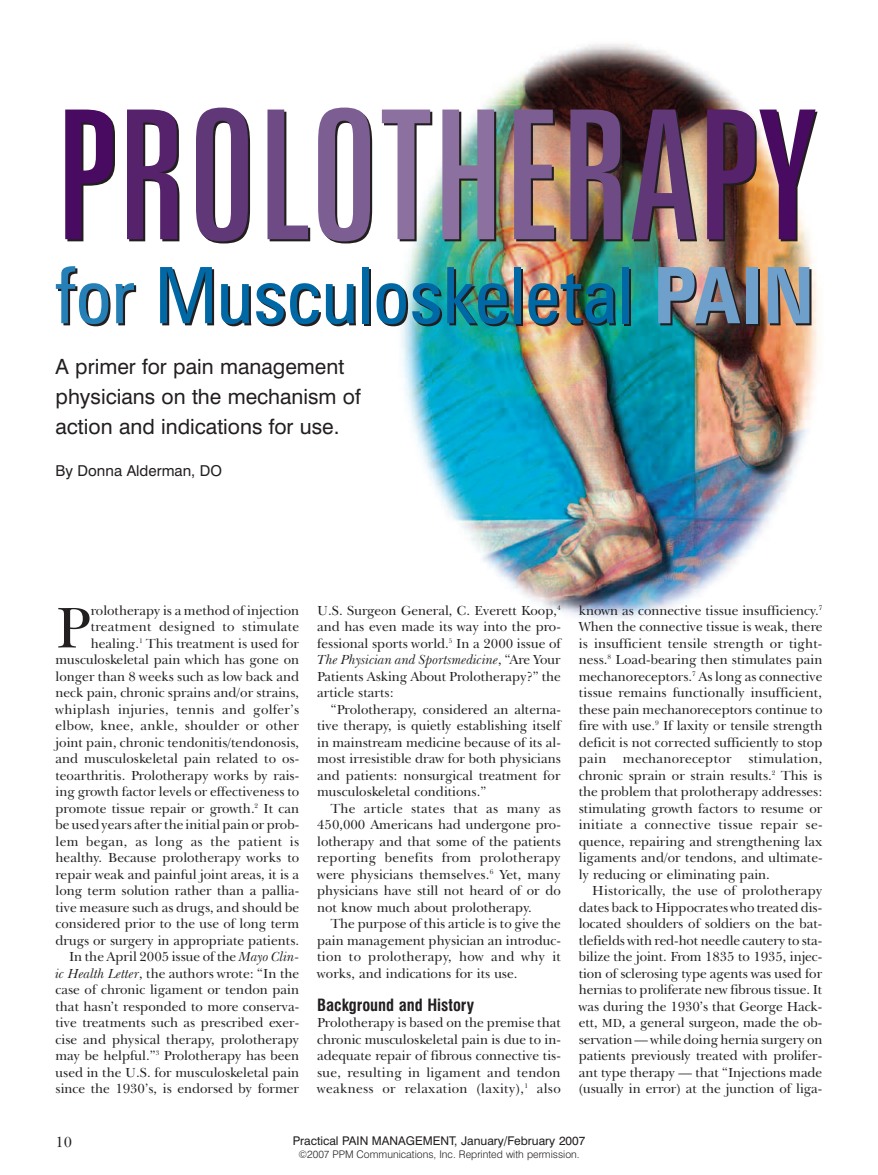
<style>
.page{position:relative;width:878px;height:1175px;background:#fff}
.page>*{position:absolute;margin:0;border:0;box-sizing:border-box;transform-origin:0 0}
.t1{font:extra-condensed 180px "Zurich BT";letter-spacing:.005em;color:#490a62}
.t2{font:condensed 78px "Zurich BT";color:#0068a5}
.t3{font:59.1px "New Baskerville IT Cby BT";color:#231f20}
.t4{font:21px/30px "Swiss 721 BT";color:#231f20}
.t5{font:700 condensed 16.5px "Swiss 721 BT";color:#231f20}
.t6{font:15px "Swiss 721 BT";color:#231f20}
.t7{font:15px "New Baskerville IT Cby BT";color:#231f20}
.t8{font:13.5px/16.5px "New Baskerville IT Cby BT";color:#231f20;text-align:justify}
.t9{font:12px "Swiss 721 BT";color:#231f20}
.t10{font:300 10.5px "Swiss 721 BT";color:#231f20}
.s1{color:#55226b}
.s2{color:#603777}
.s3{color:#6e4b84}
.s4{color:#7c5e92}
.s5{color:#8c71a0}
.s6{color:#2480b7}
.s7{font-weight:700;color:#6fa0cb}
.s8{font-style:italic}
.s9{font-size:12px}
</style>
<div class="page">
<img style="left:401px;top:44px;width:419px;height:575px">
<h1 class="t1" style="left:56px;top:109px;width:761px">P<span class="s1">R</span><span class="s2">O</span><span class="s3">L</span><span class="s4">O</span><span class="s5">TH</span><span class="s4">E</span><span class="s3">R</span><span class="s2">A</span><span class="s1">P</span>Y</h1>
<h2 class="t2" style="left:56px;top:267px;width:760px"><span class="s6">for</span> Musculoskeletal <span class="s7">PAIN</span></h2>
<h3 class="t4" style="left:56px;top:354px;width:307px">A primer for pain management physicians on the mechanism of action and indications for use.</h3>
<p class="t6" style="left:56px;top:465px;width:168px">By Donna Alderman, DO</p>
<p class="t8" style="left:55px;top:603px;width:245px;text-align:right">rolotherapy is a method of injection treatment designed to stimulate healing.<sup>1</sup> This treatment is used for musculoskeletal pain which has gone on longer than 8 weeks such as low back and neck pain, chronic sprains and/or strains, whiplash injuries, tennis and golfer’s elbow, knee, ankle, shoulder or other joint pain, chronic tendonitis/tendonosis, and musculoskeletal pain related to os&shy;teoarthritis. Prolotherapy works by rais&shy;ing growth factor levels or effectiveness to promote tissue repair or growth.<sup>2</sup> It can be used years after the initial pain or prob&shy;lem began, as long as the patient is healthy. Because prolotherapy works to repair weak and painful joint areas, it is a long term solution rather than a pallia&shy;tive measure such as drugs, and should be considered prior to the use of long term drugs or surgery in appropriate patients.<br>In the April 2005 issue of the <span class="s8">Mayo Clin-<br>ic Health Letter</span>, the authors wrote: “In the case of chronic ligament or tendon pain that hasn’t responded to more conserva&shy;tive treatments such as prescribed exer&shy;cise and physical therapy, prolotherapy may be helpful.”<sup>3</sup> Prolotherapy has been used in the U.S. for musculoskeletal pain since the 1930’s, is endorsed by former</p>
<p class="t8" style="left:317px;top:603px;width:245px">U.S. Surgeon General, C. Everett Koop,<sup>4 </sup>and has even made its way into the pro&shy;fessional sports world.<sup>5</sup> In a 2000 issue of <span class="s8">The Physician and Sportsmedicine</span>, “Are Your Patients Asking About Prolotherapy?” the article starts:</p>
<h3 class="t3" style="left:56px;top:605px;width:37px">P</h3>
<p class="t8" style="left:317px;top:702px;width:245px;text-indent:14px">“Prolotherapy, considered an alterna&shy;tive therapy, is quietly establishing itself in mainstream medicine because of its al&shy;most irresistible draw for both physicians and patients: nonsurgical treatment for musculoskeletal conditions.”</p>
<p class="t8" style="left:317px;top:801px;width:245px;text-indent:14px">The article states that as many as 450,000 Americans had undergone pro&shy;lotherapy and that some of the patients reporting benefits from prolotherapy were physicians themselves.<sup>6</sup> Yet, many physicians have still not heard of or do not know much about prolotherapy.</p>
<p class="t8" style="left:317px;top:917px;width:245px;text-indent:14px">The purpose of this article is to give the pain management physician an introduc&shy;tion to prolotherapy, how and why it works, and indications for its use.</p>
<p class="t5" style="left:317px;top:998px;width:158px">Background and History</p>
<p class="t8" style="left:317px;top:1016px;width:245px">Prolotherapy is based on the premise that chronic musculoskeletal pain is due to in&shy;adequate repair of fibrous connective tis&shy;sue, resulting in ligament and tendon weakness or relaxation (laxity),<sup>1</sup> also</p>
<p class="t8" style="left:578px;top:603px;width:245px">known as connective tissue insufficiency.<sup>7<br></sup>When the connective tissue is weak, there is insufficient tensile strength or tight&shy;ness.<sup>8</sup> Load-bearing then stimulates pain mechanoreceptors.<sup>7</sup> As long as connective tissue remains functionally insufficient, these pain mechanoreceptors continue to fire with use.<sup>9</sup> If laxity or tensile strength deficit is not corrected sufficiently to stop pain mechanoreceptor stimulation, chronic sprain or strain results.<sup>2</sup> This is the problem that prolotherapy addresses: stimulating growth factors to resume or initiate a connective tissue repair se&shy;quence, repairing and strengthening lax ligaments and/or tendons, and ultimate&shy;ly reducing or eliminating pain.</p>
<p class="t8" style="left:578px;top:884px;width:245px;text-indent:14px">Historically, the use of prolotherapy dates back to Hippocrates who treated dis&shy;located shoulders of soldiers on the bat&shy;tlefields with red-hot needle cautery to sta&shy;bilize the joint. From 1835 to 1935, injec&shy;tion of sclerosing type agents was used for hernias to proliferate new fibrous tissue. It was during the 1930’s that George Hack&shy;ett, <span class="s9">MD</span>, a general surgeon, made the ob&shy;servation — while doing hernia surgery on patients previously treated with prolifer&shy;ant type therapy — that “Injections made (usually in error) at the junction of liga-</p>
<p class="t7" style="left:56px;top:1136px;width:18px">10</p>
<p class="t9" style="left:293px;top:1135px;width:294px">Practical PAIN MANAGEMENT, January/February 2007</p>
<p class="t10" style="left:298px;top:1150px;width:283px">©2007 PPM Communications, Inc. Reprinted with permission.</p>
</div>
